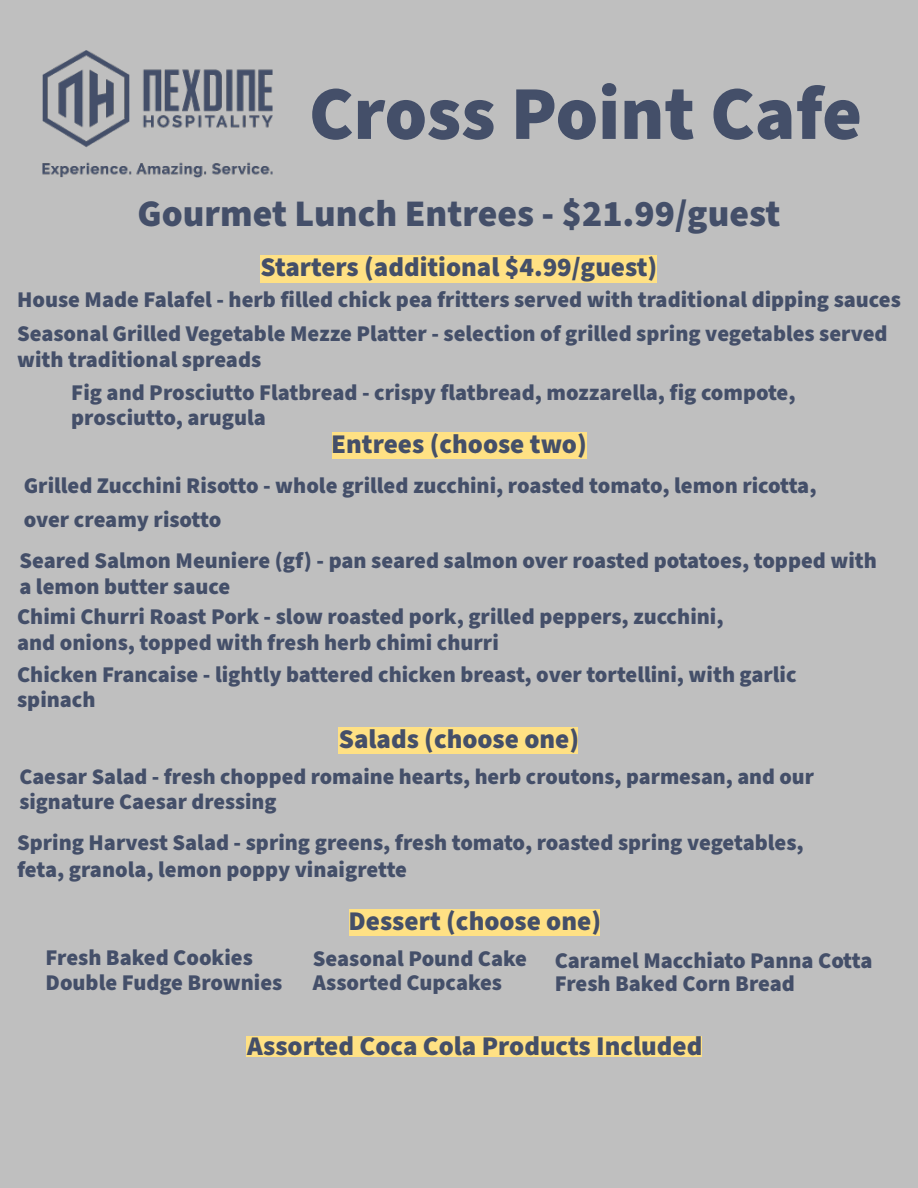
<style>
.page{position:relative;width:918px;height:1188px;background:#bfbfbf}
.page>*{position:absolute;margin:0;border:0;box-sizing:border-box;transform-origin:0 0}
.t1{font:900 76.05px "Source Sans Pro";color:#444f69}
.t2{font:900 37.5px "Source Sans Pro";color:#444f69}
.t3{font:900 27px "Source Sans Pro";color:#444f69}
.t4{font:900 22.5px/25.7px "Source Sans Pro";color:#444f69}
.t5{font:900 22.2px/25.3px "Source Sans Pro";color:#444f69}
</style>
<div class="page">
<img style="left:42px;top:51px;width:231px;height:127px">
<div style="left:260px;top:255px;width:396px;height:28px;background:#ffe184"></div>
<div style="left:332px;top:432px;width:254px;height:27px;background:#ffe184"></div>
<div style="left:338px;top:727px;width:240px;height:27px;background:#ffe184"></div>
<div style="left:349px;top:909px;width:251px;height:27px;background:#ffe184"></div>
<div style="left:246px;top:1036px;width:455px;height:21px;background:#ffe184"></div>
<h1 class="t1" style="left:309px;top:61px;width:555px">Cross Point Cafe</h1>
<h2 class="t2" style="left:138px;top:188px;width:644px">Gourmet Lunch Entrees - $21.99/guest</h2>
<p class="t3" style="left:261px;top:248px;width:398px">Starters (additional $4.99/guest)</p>
<p class="t4" style="left:17px;top:282px;width:885px;line-height:34.3px">House Made Falafel - herb filled chick pea fritters served with traditional dipping sauces<br>Seasonal Grilled Vegetable Mezze Platter - selection of grilled spring vegetables served</p>
<p class="t4" style="left:71px;top:343px;width:726px;line-height:33.3px;text-indent:-54px">with traditional spreads<br>Fig and Prosciutto Flatbread - crispy flatbread, mozzarella, fig compote,</p>
<p class="t4" style="left:71px;top:406px;width:196px">prosciutto, arugula</p>
<p class="t3" style="left:331px;top:425px;width:257px">Entrees (choose two)</p>
<p class="t4" style="left:24px;top:468px;width:794px;line-height:34.3px">Grilled Zucchini Risotto - whole grilled zucchini, roasted tomato, lemon ricotta, over creamy risotto</p>
<p class="t4" style="left:19px;top:548px;width:859px">Seared Salmon Meuniere (gf) - pan seared salmon over roasted potatoes, topped with a lemon butter sauce</p>
<p class="t4" style="left:17px;top:604px;width:708px">Chimi Churri Roast Pork - slow roasted pork, grilled peppers, zucchini, and onions, topped with fresh herb chimi churri</p>
<p class="t4" style="left:17px;top:662px;width:781px">Chicken Francaise - lightly battered chicken breast, over tortellini, with garlic spinach</p>
<p class="t3" style="left:339px;top:720px;width:242px">Salads (choose one)</p>
<p class="t5" style="left:19px;top:764px;width:796px">Caesar Salad - fresh chopped romaine hearts, herb croutons, parmesan, and our signature Caesar dressing</p>
<p class="t4" style="left:17px;top:830px;width:788px;line-height:27.3px">Spring Harvest Salad - spring greens, fresh tomato, roasted spring vegetables, feta, granola, lemon poppy vinaigrette</p>
<p class="t3" style="left:348px;top:902px;width:254px">Dessert (choose one)</p>
<p class="t4" style="left:46px;top:945px;width:238px">Fresh Baked Cookies<br>Double Fudge Brownies</p>
<p class="t4" style="left:313px;top:946px;width:216px;line-height:24.2px">Seasonal Pound Cake<br>Assorted Cupcakes</p>
<p class="t4" style="left:555px;top:949px;width:319px;line-height:23px">Caramel Macchiato Panna Cotta<br>Fresh Baked Corn Bread</p>
<p class="t3" style="left:247px;top:1028px;width:457px">Assorted Coca Cola Products Included</p>
</div>
